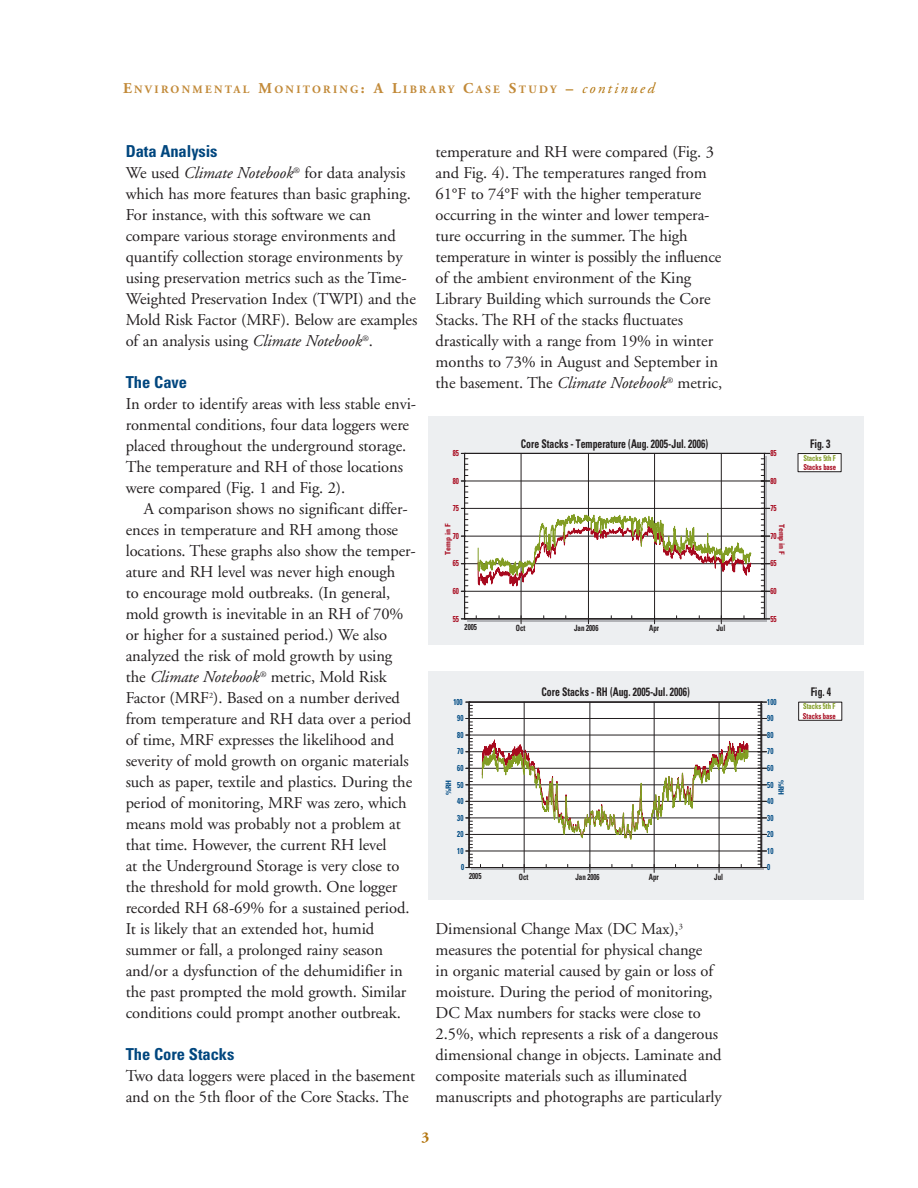
<style>
.page{position:relative;width:918px;height:1188px;background:#fff}
.page>*{position:absolute;margin:0;border:0;box-sizing:border-box;transform-origin:0 0}
.t1{font:16.5px/21px "Adobe Garamond";letter-spacing:-.005em;color:#231f20}
.t2{font:700 condensed 16.5px "Univers";letter-spacing:-.005em;color:#00467e}
.t3{font:700 15px "Adobe Garamond";color:#b2730b}
.t4{font:700 condensed 12px "Univers";color:#231f20;scale:.81 1}
.t5{font:700 11.25px "Adobe Garamond";letter-spacing:.21em;color:#c28a39}
.t6{font:700 condensed 8.55px "Univers";color:#004b84;scale:.81 1}
.t7{font:700 condensed 8.55px "Univers";color:#231f20;scale:.81 1}
.t8{font:700 condensed 8.55px "Univers";color:#a7091e;scale:.81 1}
.t9{font:700 condensed 8.1px "Univers";color:#829d24;scale:.81 1}
.t10{font:700 condensed 8.1px "Univers";color:#a7091e;scale:.81 1}
.t11{font:700 condensed 7.5px "Univers";color:#a7091e;scale:1.08 1}
.t12{font:700 condensed 7.5px "Univers";color:#004b84;scale:1.08 1}
.s1{font-size:15px}
.s2{font-size:15px;color:#b2730b}
.s3{font-weight:400;font-style:italic;font-size:15px;color:#b2730b}
.s4{font-style:italic}
</style>
<div class="page">
<div style="left:429px;top:416px;width:435px;height:229px;background:#edeff1"></div>
<div style="left:465px;top:453px;width:299px;height:166px;background:#fff"></div>
<hr style="left:465px;top:591px;width:299px;height:1px;background:#231f20">
<hr style="left:465px;top:563px;width:299px;height:1px;background:#231f20">
<hr style="left:465px;top:536px;width:299px;height:1px;background:#231f20">
<hr style="left:465px;top:508px;width:299px;height:1px;background:#231f20">
<hr style="left:465px;top:481px;width:299px;height:1px;background:#231f20">
<hr style="left:521px;top:453px;width:1px;height:166px;background:#231f20">
<hr style="left:588px;top:453px;width:1px;height:166px;background:#231f20">
<hr style="left:654px;top:453px;width:1px;height:166px;background:#231f20">
<hr style="left:721px;top:453px;width:1px;height:166px;background:#231f20">
<svg style="left:478px;top:511px;width:273px;height:79px"></svg>
<hr style="left:467px;top:619px;width:300px;height:3px;background:#b2b3b7">
<svg style="left:461px;top:453px;width:7px;height:167px"></svg>
<svg style="left:761px;top:453px;width:9px;height:167px"></svg>
<div style="left:798px;top:454px;width:43px;height:18px;background:#fff"></div>
<div style="left:798px;top:453px;width:43px;height:19px;border:1px solid #231f20"></div>
<div style="left:464px;top:453px;width:301px;height:166px;border:1px solid #231f20"></div>
<div style="left:429px;top:671px;width:435px;height:229px;background:#edeff1"></div>
<div style="left:469px;top:702px;width:292px;height:166px;background:#fff"></div>
<hr style="left:469px;top:851px;width:292px;height:1px;background:#231f20">
<hr style="left:469px;top:834px;width:292px;height:1px;background:#231f20">
<hr style="left:469px;top:818px;width:292px;height:1px;background:#231f20">
<hr style="left:469px;top:801px;width:292px;height:1px;background:#231f20">
<hr style="left:469px;top:785px;width:292px;height:1px;background:#231f20">
<hr style="left:469px;top:768px;width:292px;height:1px;background:#231f20">
<hr style="left:469px;top:751px;width:292px;height:1px;background:#231f20">
<hr style="left:469px;top:735px;width:292px;height:1px;background:#231f20">
<hr style="left:469px;top:718px;width:292px;height:1px;background:#231f20">
<hr style="left:524px;top:702px;width:1px;height:166px;background:#231f20">
<hr style="left:590px;top:702px;width:1px;height:166px;background:#231f20">
<hr style="left:654px;top:702px;width:1px;height:166px;background:#231f20">
<hr style="left:719px;top:702px;width:1px;height:166px;background:#231f20">
<svg style="left:482px;top:727px;width:266px;height:114px"></svg>
<hr style="left:471px;top:868px;width:292px;height:2px;background:#b2b3b7">
<svg style="left:466px;top:702px;width:6px;height:166px"></svg>
<svg style="left:758px;top:702px;width:9px;height:166px"></svg>
<div style="left:799px;top:702px;width:43px;height:18px;background:#fff"></div>
<div style="left:469px;top:702px;width:292px;height:166px;border:1px solid #231f20"></div>
<p class="t5" style="left:123px;top:85px;width:533px"><span class="s1">E</span>NVIRONMENTAL <span class="s1">M</span>ONITORING<span class="s1">: A L</span>IBRARY <span class="s1">C</span>ASE <span class="s1">S</span>TUDY <span class="s2">–</span> <span class="s3">continued</span></p>
<p class="t2" style="left:126px;top:145px;width:93px">Data Analysis</p>
<p class="t1" style="left:126px;top:164px;width:293px">We used <span class="s4">Climate Notebook</span><sup>®</sup> for data analysis which has more features than basic graphing.<br>For instance, with this software we can compare various storage environments and quantify collection storage environments by using preservation metrics such as the Time-Weighted Preservation Index (TWPI) and the Mold Risk Factor (MRF). Below are examples of an analysis using <span class="s4">Climate Notebook</span><sup>®</sup>.</p>
<p class="t2" style="left:126px;top:376px;width:63px">The Cave</p>
<p class="t1" style="left:126px;top:395px;width:292px">In order to identify areas with less stable envi&shy;ronmental conditions, four data loggers were placed throughout the underground storage.<br>The temperature and RH of those locations were compared (Fig. 1 and Fig. 2).</p>
<p class="t1" style="left:126px;top:500px;width:292px;text-indent:18px">A comparison shows no significant differ&shy;ences in temperature and RH among those locations. These graphs also show the temper&shy;ature and RH level was never high enough<br>to encourage mold outbreaks. (In general, mold growth is inevitable in an RH of 70% or higher for a sustained period.) We also analyzed the risk of mold growth by using the <span class="s4">Climate Notebook</span><sup>®</sup> metric, Mold Risk Factor (MRF<sup>2</sup>). Based on a number derived from temperature and RH data over a period of time, MRF expresses the likelihood and severity of mold growth on organic materials such as paper, textile and plastics. During the period of monitoring, MRF was zero, which means mold was probably not a problem at that time. However, the current RH level<br>at the Underground Storage is very close to the threshold for mold growth. One logger recorded RH 68-69% for a sustained period.<br>It is likely that an extended hot, humid summer or fall, a prolonged rainy season and/or a dysfunction of the dehumidifier in the past prompted the mold growth. Similar conditions could prompt another outbreak.</p>
<p class="t2" style="left:126px;top:1048px;width:110px">The Core Stacks</p>
<p class="t1" style="left:126px;top:1067px;width:291px">Two data loggers were placed in the basement and on the 5th floor of the Core Stacks. The</p>
<p class="t1" style="left:436px;top:143px;width:288px">temperature and RH were compared (Fig. 3 and Fig. 4). The temperatures ranged from 61°F to 74°F with the higher temperature occurring in the winter and lower tempera&shy;ture occurring in the summer. The high temperature in winter is possibly the influence of the ambient environment of the King Library Building which surrounds the Core Stacks. The RH of the stacks fluctuates drastically with a range from 19% in winter months to 73% in August and September in the basement. The <span class="s4">Climate Notebook</span><sup>®</sup> metric,</p>
<p class="t8" style="left:453px;top:450px;width:9px">85</p>
<p class="t8" style="left:453px;top:478px;width:9px">80</p>
<p class="t8" style="left:453px;top:505px;width:9px">75</p>
<p class="t4" style="left:521px;top:439px;width:233px">Core Stacks - Temperature (Aug. 2005-Jul. 2006)</p>
<p class="t8" style="left:771px;top:450px;width:9px">85</p>
<p class="t8" style="left:771px;top:478px;width:9px">80</p>
<p class="t8" style="left:771px;top:505px;width:9px">75</p>
<p class="t11" style="left:445px;top:555px;width:30px;rotate:-90deg">Temp in F</p>
<p class="t11" style="left:785px;top:524px;width:30px;rotate:90deg">Temp in F</p>
<p class="t8" style="left:453px;top:533px;width:9px">70</p>
<p class="t8" style="left:771px;top:533px;width:9px">70</p>
<p class="t8" style="left:453px;top:560px;width:9px">65</p>
<p class="t8" style="left:771px;top:560px;width:9px">65</p>
<p class="t8" style="left:453px;top:588px;width:9px">60</p>
<p class="t8" style="left:771px;top:588px;width:9px">60</p>
<p class="t8" style="left:453px;top:616px;width:9px">55</p>
<p class="t8" style="left:771px;top:616px;width:9px">55</p>
<p class="t7" style="left:465px;top:624px;width:17px">2005</p>
<p class="t7" style="left:516px;top:625px;width:13px">Oct</p>
<p class="t7" style="left:574px;top:625px;width:32px">Jan 2006</p>
<p class="t7" style="left:649px;top:625px;width:14px">Apr</p>
<p class="t7" style="left:716px;top:625px;width:13px">Jul</p>
<p class="t6" style="left:453px;top:699px;width:13px">100</p>
<p class="t4" style="left:542px;top:688px;width:185px">Core Stacks - RH (Aug. 2005-Jul. 2006)</p>
<p class="t6" style="left:767px;top:699px;width:13px">100</p>
<p class="t6" style="left:457px;top:715px;width:9px">90</p>
<p class="t6" style="left:767px;top:715px;width:9px">90</p>
<p class="t6" style="left:457px;top:732px;width:9px">80</p>
<p class="t6" style="left:767px;top:732px;width:9px">80</p>
<p class="t6" style="left:457px;top:748px;width:9px">70</p>
<p class="t6" style="left:767px;top:748px;width:9px">70</p>
<p class="t6" style="left:457px;top:765px;width:9px">60</p>
<p class="t6" style="left:767px;top:765px;width:9px">60</p>
<p class="t12" style="left:446px;top:795px;width:16px;rotate:-90deg">%RH</p>
<p class="t12" style="left:784px;top:780px;width:16px;rotate:90deg">%RH</p>
<p class="t6" style="left:457px;top:781px;width:9px">50</p>
<p class="t6" style="left:767px;top:781px;width:9px">50</p>
<p class="t6" style="left:457px;top:798px;width:9px">40</p>
<p class="t6" style="left:767px;top:798px;width:9px">40</p>
<p class="t6" style="left:457px;top:814px;width:9px">30</p>
<p class="t6" style="left:767px;top:814px;width:9px">30</p>
<p class="t6" style="left:457px;top:831px;width:9px">20</p>
<p class="t6" style="left:767px;top:831px;width:9px">20</p>
<p class="t6" style="left:457px;top:848px;width:9px">10</p>
<p class="t6" style="left:767px;top:848px;width:9px">10</p>
<p class="t6" style="left:461px;top:864px;width:5px">0</p>
<p class="t6" style="left:767px;top:864px;width:5px">0</p>
<p class="t7" style="left:469px;top:873px;width:17px">2005</p>
<p class="t7" style="left:519px;top:874px;width:13px">Oct</p>
<p class="t7" style="left:575px;top:874px;width:32px">Jan 2006</p>
<p class="t7" style="left:649px;top:874px;width:14px">Apr</p>
<p class="t7" style="left:714px;top:874px;width:12px">Jul</p>
<p class="t1" style="left:436px;top:920px;width:288px">Dimensional Change Max (DC Max),<sup>3 </sup>measures the potential for physical change<br>in organic material caused by gain or loss of moisture. During the period of monitoring, DC Max numbers for stacks were close to 2.5%, which represents a risk of a dangerous dimensional change in objects. Laminate and composite materials such as illuminated manuscripts and photographs are particularly</p>
<p class="t3" style="left:421px;top:1131px;width:9px">3</p>
<p class="t4" style="left:810px;top:439px;width:27px">Fig. 3</p>
<p class="t9" style="left:803px;top:455px;width:41px">Stacks 5th F</p>
<p class="t10" style="left:803px;top:464px;width:42px">Stacks base</p>
<p class="t4" style="left:811px;top:688px;width:27px">Fig. 4</p>
<p class="t9" style="left:803px;top:704px;width:41px">Stacks 5th F</p>
<p class="t10" style="left:803px;top:713px;width:42px">Stacks base</p>
</div>
